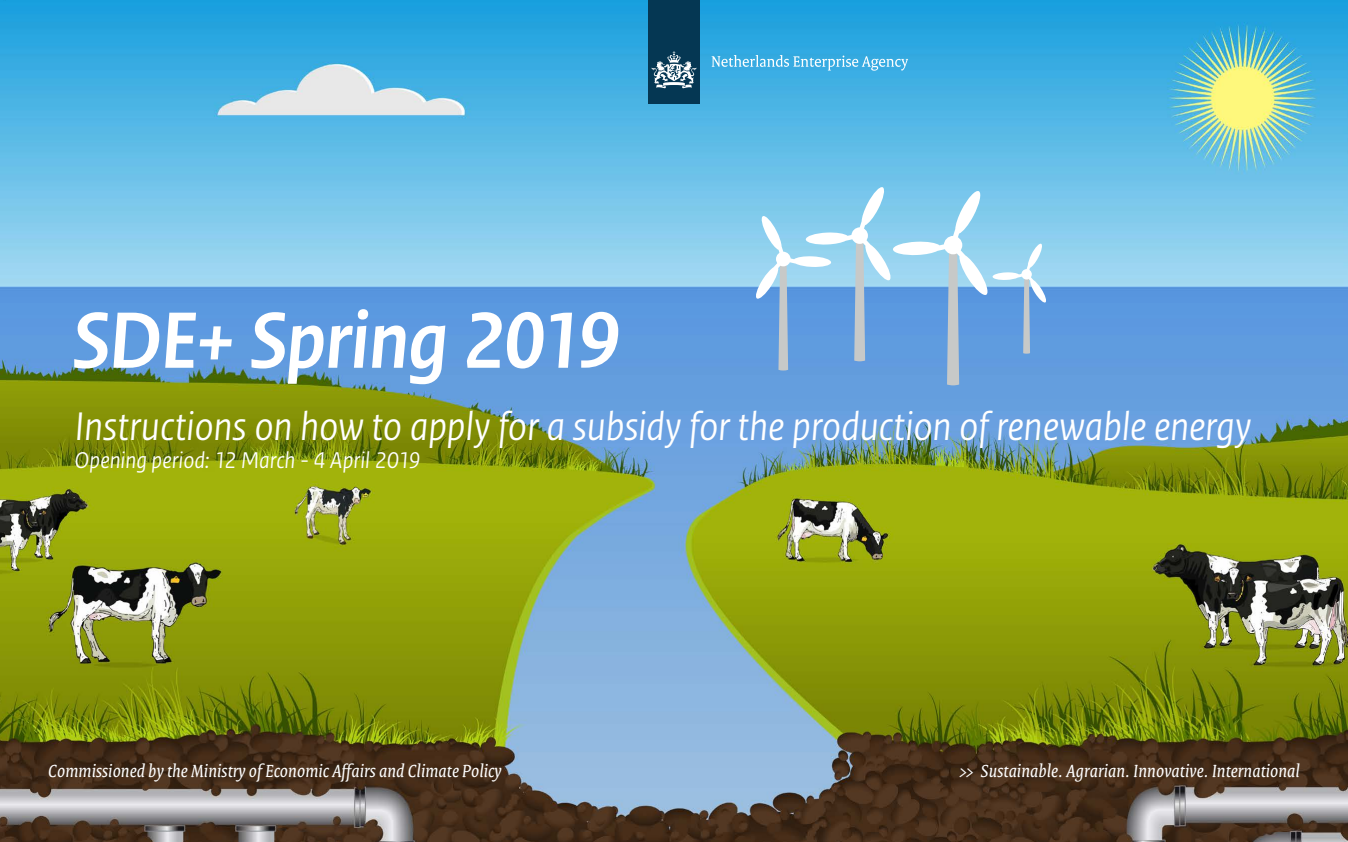
<style>
.page{position:relative;width:1348px;height:842px;background:#fff}
.page>*{position:absolute;margin:0;border:0;box-sizing:border-box;transform-origin:0 0}
.P_-_Titel{font:italic 700 84px "Rijksoverheid Sans Heading";letter-spacing:-.01em;color:#fff}
.P_-_Subtitel{font:italic 42px "Rijksoverheid Sans Heading";letter-spacing:-.005em;color:#fff}
.P_-_Datum{font:italic 24px "Rijksoverheid Sans Heading";letter-spacing:.005em;color:#fff}
.P_-_In_opdracht{font:italic 19px "Rijksoverheid Serif";letter-spacing:.01em;color:#fff}
</style>
<div class="page">
<img style="left:0;top:0;width:1348px;height:842px">
<svg style="left:754px;top:186px;width:293px;height:199px;background:#84bbe6"></svg>
<div style="left:776px;top:252px;width:15px;height:14px;background:#fff;border-radius:50%"></div>
<div style="left:648px;top:0;width:52px;height:103px;background:#053753"></div>
<svg style="left:652px;top:51px;width:44px;height:38px"></svg>
<svg style="left:712px;top:55px;width:196px;height:16px;background:#5fbbe7"></svg>
<p class="P_-_Titel" style="left:74px;top:293px;width:548px">SDE+ Spring 2019</p>
<p class="P_-_Subtitel" style="left:74px;top:403px;width:1178px">Instructions on how to apply for a subsidy for the production of renewable energy</p>
<p class="P_-_Datum" style="left:74px;top:446px;width:348px">Opening period: 12 March - 4 April 2019</p>
<p class="P_-_In_opdracht" style="left:48px;top:759px;width:455px">Commissioned by the Ministry of Economic Affairs and Climate Policy</p>
<p class="P_-_In_opdracht" style="left:958px;top:759px;width:343px">&gt;&gt; Sustainable. Agrarian. Innovative. International</p>
</div>
